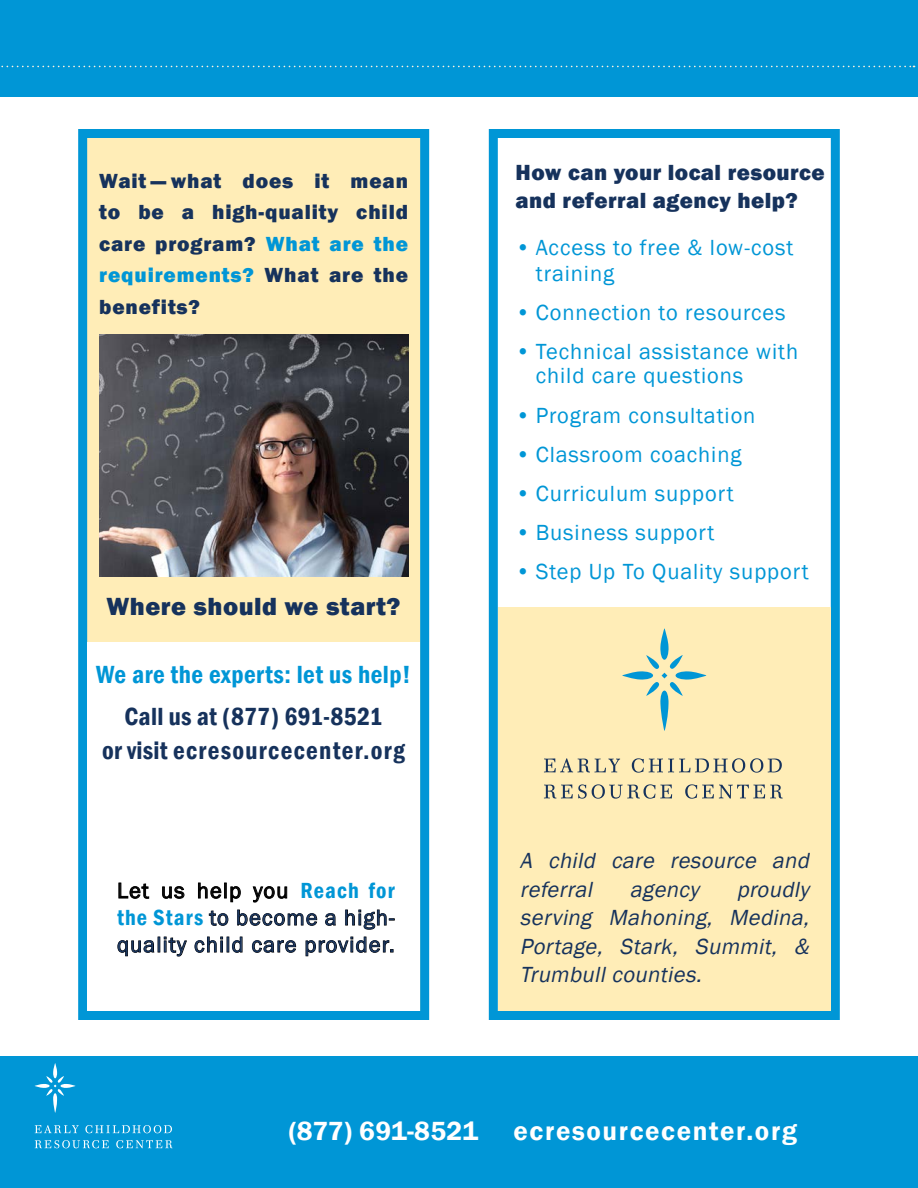
<style>
.page{position:relative;width:918px;height:1188px;background:#fff}
.page>*{position:absolute;margin:0;border:0;box-sizing:border-box;transform-origin:0 0}
.t1{font:600 27px "Franklin Gothic";letter-spacing:.06em;color:#fff}
.t2{font:600 27px "Franklin Gothic";color:#fff}
.t3{font:600 condensed 25.5px/34.5px "Franklin Gothic";letter-spacing:.03em;color:#16325c;text-align:center}
.t4{font:600 condensed 25.5px "Franklin Gothic";letter-spacing:.02em;color:#0096d6}
.t5{font:800 25.5px "Franklin Gothic";letter-spacing:.02em;color:#16325c}
.t6{font:22.5px/25.5px "Franklin Gothic";letter-spacing:.04em;color:#0096d6}
.t7{font:italic 22.5px/28.5px "Franklin Gothic";color:#16325c}
.t8{font:22.5px/27px "Franklin Gothic";letter-spacing:.05em;color:#16325c;text-align:justify}
.t9{font:800 22.5px/28.5px "Franklin Gothic";letter-spacing:.02em;color:#16325c}
.t10{font:800 21px/31.5px "Franklin Gothic";letter-spacing:.04em;color:#16325c;text-align:justify}
.s1{color:#0096d6}
.s2{color:#000}
.s3{font-weight:600;font-stretch:condensed;color:#0096d6}
</style>
<div class="page">
<div style="left:78px;top:129px;width:351px;height:891px;background:#ffedb7;border:9px solid #0096d6"></div>
<img style="left:99px;top:335px;width:309px;height:242px">
<div style="left:88px;top:642px;width:332px;height:369px;background:#fff"></div>
<svg style="left:118px;top:882px;width:31px;height:17px"></svg>
<svg style="left:162px;top:886px;width:23px;height:13px"></svg>
<svg style="left:198px;top:882px;width:23px;height:17px"></svg>
<div style="left:224px;top:883px;width:3px;height:15px;border:1px solid #000"></div>
<svg style="left:230px;top:886px;width:11px;height:16px"></svg>
<svg style="left:253px;top:886px;width:34px;height:17px"></svg>
<svg style="left:209px;top:910px;width:19px;height:16px"></svg>
<svg style="left:237px;top:909px;width:80px;height:17px"></svg>
<svg style="left:325px;top:913px;width:11px;height:13px"></svg>
<svg style="left:345px;top:909px;width:50px;height:21px"></svg>
<svg style="left:117px;top:937px;width:70px;height:20px"></svg>
<svg style="left:194px;top:936px;width:49px;height:17px"></svg>
<svg style="left:252px;top:940px;width:44px;height:13px"></svg>
<svg style="left:305px;top:936px;width:88px;height:20px"></svg>
<div style="left:489px;top:129px;width:351px;height:891px;background:#fff;border:9px solid #0096d6"></div>
<div style="left:498px;top:607px;width:333px;height:404px;background:#ffedb7"></div>
<svg style="left:544px;top:784px;width:239px;height:15px"></svg>
<svg style="left:544px;top:758px;width:238px;height:15px"></svg>
<svg style="left:622px;top:628px;width:84px;height:103px"></svg>
<div style="left:0;top:1056px;width:918px;height:131px;background:#0096d6"></div>
<svg style="left:35px;top:1063px;width:41px;height:50px"></svg>
<svg style="left:35px;top:1140px;width:137px;height:8px"></svg>
<svg style="left:35px;top:1125px;width:137px;height:8px"></svg>
<div style="left:0;top:0;width:918px;height:96px;background:#0096d6"></div>
<svg style="left:1px;top:66px;width:914px;height:1px"></svg>
<p class="t10" style="left:99px;top:165px;width:310px">Wait — what does it mean to be a high-quality child care program? <span class="s1">What are the requirements?</span> What are the benefits?</p>
<p class="t5" style="left:106px;top:590px;width:295px">Where should we start?</p>
<p class="t4" style="left:96px;top:658px;width:316px">We are the experts: let us help!</p>
<p class="t3" style="left:102px;top:699px;width:304px">Call us at (877) 691-8521<br>or visit ecresourcecenter.org</p>
<p class="t8" style="left:117px;top:878px;width:279px"><span class="s2">Let us help you</span> <span class="s3">Reach for the Stars</span> to become a high&shy;quality child care provider.</p>
<p class="t9" style="left:516px;top:158px;width:310px">How can your local resource and referral agency help?</p>
<p class="t6" style="left:536px;top:235px;width:259px;text-indent:-20px">• Access to free &amp; low-cost training</p>
<p class="t6" style="left:516px;top:300px;width:271px">• Connection to resources</p>
<p class="t6" style="left:536px;top:340px;width:264px;line-height:24px;text-indent:-20px">• Technical assistance with child care questions</p>
<p class="t6" style="left:516px;top:403px;width:241px">• Program consultation</p>
<p class="t6" style="left:516px;top:442px;width:227px">• Classroom coaching</p>
<p class="t6" style="left:516px;top:481px;width:220px">• Curriculum support</p>
<p class="t6" style="left:516px;top:520px;width:200px">• Business support</p>
<p class="t6" style="left:515px;top:559px;width:295px">• Step Up To Quality support</p>
<p class="t7" style="left:520px;top:847px;width:296px">A child care resource and referral</p>
<p class="t7" style="left:520px;top:875px;width:296px;text-align:justify;text-indent:217px">proudly serving Mahoning, Medina, Portage, Stark, Summit, &amp; Trumbullcounties.</p>
<p class="t7" style="left:630px;top:875px;width:76px">agency</p>
<p class="t2" style="left:289px;top:1114px;width:191px">(877) 691-8521</p>
<p class="t1" style="left:514px;top:1114px;width:285px">ecresourcecenter.org</p>
</div>
